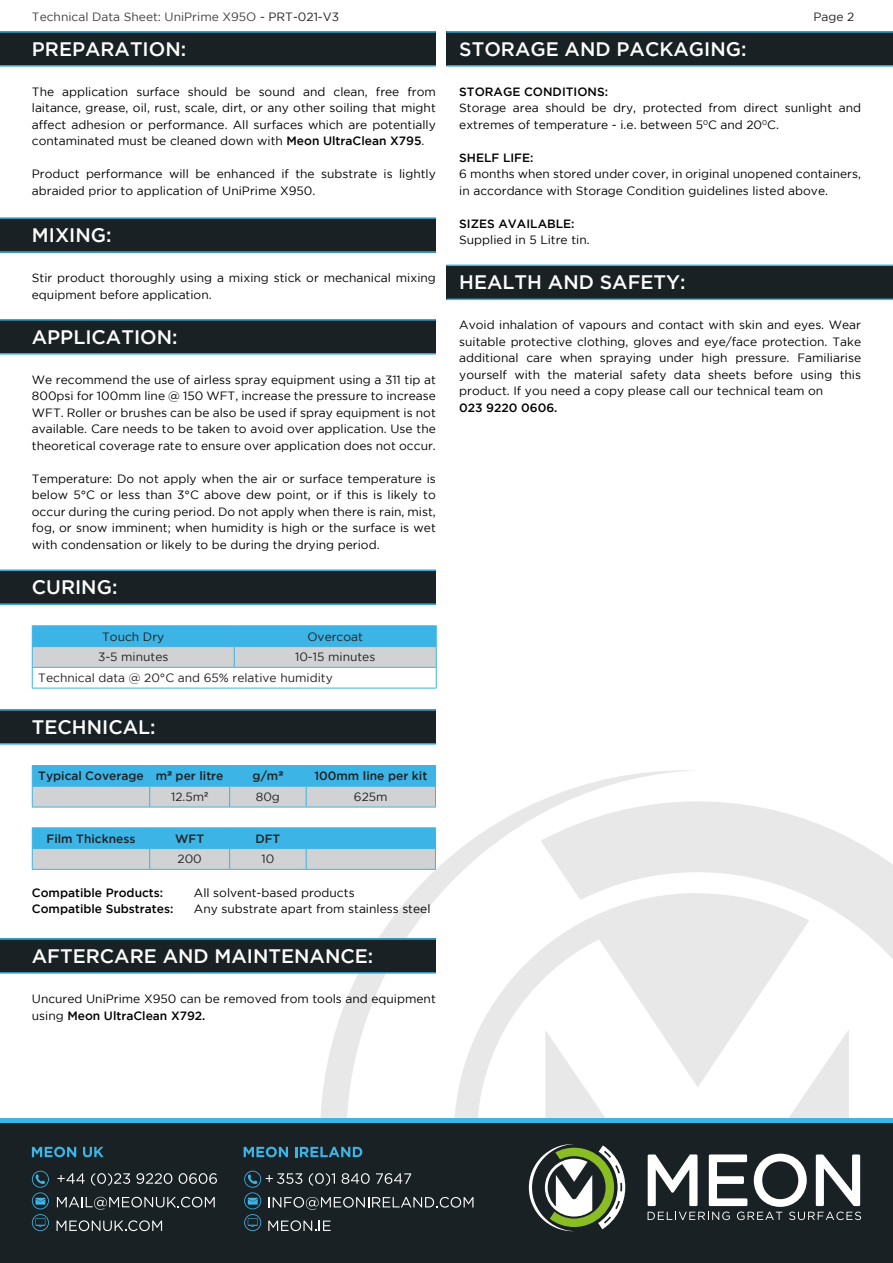
<style>
.page{position:relative;width:893px;height:1263px;background:#fff}
.page>*{position:absolute;margin:0;border:0;box-sizing:border-box;transform-origin:0 0}
.Gotham_11pt{font:500 19.5px "Gotham";color:#fff}
.Gotham_11pt-2{font:12px/16.5px "Gotham";color:#000001}
.Gotham_11pt-3{font:12px "Gotham";color:#231f20}
.Gotham_11pt-4{font:500 12px "Gotham";color:#000001}
.t1{font:500 12px "Gotham";color:#231f20}
.t2{font:12px "Gotham";color:#3e3e3f}
.s1{color:#231f20}
.s2{font-weight:500}
.s3{font-family:"Arial";font-weight:900}
.s4{font-family:"Arial"}
</style>
<div class="page">
<svg style="left:700px;top:801px;width:193px;height:317px"></svg>
<svg style="left:321px;top:770px;width:379px;height:348px"></svg>
<div style="left:0;top:32px;width:436px;height:34px;background:#192125"></div>
<hr style="left:0;top:65px;width:436px;height:2px;background:#3cb4e5">
<hr style="left:0;top:31px;width:436px;height:2px;background:#3cb4e5">
<div style="left:446px;top:32px;width:447px;height:34px;background:#192125"></div>
<hr style="left:446px;top:65px;width:447px;height:2px;background:#3cb4e5">
<hr style="left:446px;top:31px;width:447px;height:2px;background:#3cb4e5">
<div style="left:446px;top:265px;width:447px;height:34px;background:#192125"></div>
<hr style="left:446px;top:299px;width:447px;height:1px;background:#3cb4e5">
<hr style="left:446px;top:265px;width:447px;height:1px;background:#3cb4e5">
<div style="left:0;top:320px;width:436px;height:34px;background:#192125"></div>
<hr style="left:0;top:353px;width:436px;height:2px;background:#3cb4e5">
<hr style="left:0;top:319px;width:436px;height:2px;background:#3cb4e5">
<div style="left:0;top:218px;width:436px;height:34px;background:#192125"></div>
<hr style="left:0;top:251px;width:436px;height:2px;background:#3cb4e5">
<hr style="left:0;top:217px;width:436px;height:2px;background:#3cb4e5">
<div style="left:0;top:570px;width:436px;height:34px;background:#192125"></div>
<hr style="left:0;top:603px;width:436px;height:2px;background:#3cb4e5">
<hr style="left:0;top:569px;width:436px;height:2px;background:#3cb4e5">
<div style="left:0;top:710px;width:436px;height:34px;background:#192125"></div>
<hr style="left:0;top:743px;width:436px;height:2px;background:#3cb4e5">
<hr style="left:0;top:709px;width:436px;height:2px;background:#3cb4e5">
<div style="left:0;top:939px;width:436px;height:34px;background:#192125"></div>
<hr style="left:0;top:972px;width:436px;height:2px;background:#3cb4e5">
<hr style="left:0;top:938px;width:436px;height:2px;background:#3cb4e5">
<div style="left:0;top:1123px;width:893px;height:140px;background:#192125"></div>
<div style="left:0;top:1118px;width:893px;height:5px;background:#3cb4e5"></div>
<svg style="left:648px;top:1154px;width:213px;height:66px"></svg>
<svg style="left:529px;top:1144px;width:96px;height:87px"></svg>
<svg style="left:32px;top:1171px;width:17px;height:60px"></svg>
<svg style="left:32px;top:1147px;width:44px;height:10px"></svg>
<svg style="left:83px;top:1147px;width:21px;height:10px"></svg>
<svg style="left:57px;top:1173px;width:28px;height:11px"></svg>
<svg style="left:91px;top:1173px;width:39px;height:13px"></svg>
<svg style="left:136px;top:1173px;width:36px;height:11px"></svg>
<svg style="left:179px;top:1173px;width:38px;height:11px"></svg>
<svg style="left:57px;top:1197px;width:158px;height:13px"></svg>
<svg style="left:57px;top:1220px;width:105px;height:11px"></svg>
<svg style="left:244px;top:1147px;width:44px;height:10px"></svg>
<svg style="left:295px;top:1147px;width:67px;height:10px"></svg>
<svg style="left:244px;top:1171px;width:229px;height:60px"></svg>
<hr style="left:32px;top:625px;width:202px;height:1px;background:#3cb4e5">
<hr style="left:234px;top:625px;width:203px;height:1px;background:#3cb4e5">
<svg style="left:32px;top:626px;width:405px;height:62px"></svg>
<hr style="left:32px;top:688px;width:202px;height:1px;background:#3cb4e5">
<hr style="left:234px;top:688px;width:203px;height:1px;background:#3cb4e5">
<svg style="left:32px;top:765px;width:404px;height:104px"></svg>
<hr style="left:32px;top:869px;width:118px;height:1px;background:#3cb4e5">
<hr style="left:150px;top:869px;width:80px;height:1px;background:#3cb4e5">
<hr style="left:230px;top:869px;width:76px;height:1px;background:#3cb4e5">
<hr style="left:306px;top:869px;width:130px;height:1px;background:#3cb4e5">
<hr style="left:32px;top:807px;width:118px;height:1px;background:#3cb4e5">
<hr style="left:150px;top:807px;width:80px;height:1px;background:#3cb4e5">
<hr style="left:230px;top:807px;width:76px;height:1px;background:#3cb4e5">
<hr style="left:306px;top:807px;width:130px;height:1px;background:#3cb4e5">
<hr style="left:32px;top:827px;width:118px;height:1px;background:#3cb4e5">
<hr style="left:150px;top:827px;width:80px;height:1px;background:#3cb4e5">
<hr style="left:230px;top:827px;width:76px;height:1px;background:#3cb4e5">
<hr style="left:306px;top:827px;width:130px;height:1px;background:#3cb4e5">
<p class="t2" style="left:32px;top:10px;width:309px">Technical Data Sheet: UniPrime X95O <span class="s1">- PRT-021-V3</span></p>
<p class="Gotham_11pt-3" style="left:813px;top:10px;width:42px">Page 2</p>
<p class="Gotham_11pt" style="left:32px;top:38px;width:156px">PREPARATION:</p>
<p class="Gotham_11pt-2" style="left:32px;top:83px;width:405px;text-align:justify">The application surface should be sound and clean, free from laitance, grease, oil, rust, scale, dirt, or any other soiling that might affect adhesion or performance. All surfaces which are potentially contaminated must be cleaned down with <span class="s2">Meon UltraClean X795</span>.</p>
<p class="Gotham_11pt-2" style="left:32px;top:166px;width:405px">Product performance will be enhanced if the substrate is lightly abraided prior to application of UniPrime X950.</p>
<p class="Gotham_11pt" style="left:32px;top:224px;width:81px">MIXING:</p>
<p class="Gotham_11pt-2" style="left:32px;top:269px;width:405px">Stir product thoroughly using a mixing stick or mechanical mixing equipment before application.</p>
<p class="Gotham_11pt" style="left:32px;top:326px;width:147px">APPLICATION:</p>
<p class="Gotham_11pt-2" style="left:32px;top:371px;width:405px;text-align:justify">We recommend the use of airless spray equipment using a 311 tip at 800psi for 100mm line @ 150 WFT, increase the pressure to increase WFT. Roller or brushes can be also be used if spray equipment is not available. Care needs to be taken to avoid over application. Use the theoretical coverage rate to ensure over application does not occur.</p>
<p class="Gotham_11pt-2" style="left:32px;top:470px;width:405px;text-align:justify">Temperature: Do not apply when the air or surface temperature is below 5°C or less than 3°C above dew point, or if this is likely to occur during the curing period. Do not apply when there is rain, mist, fog, or snow imminent; when humidity is high or the surface is wet with condensation or likely to be during the drying period.</p>
<p class="Gotham_11pt" style="left:32px;top:576px;width:87px">CURING:</p>
<p class="Gotham_11pt-3" style="left:102px;top:630px;width:64px">Touch Dry</p>
<p class="Gotham_11pt-3" style="left:307px;top:630px;width:57px">Overcoat</p>
<p class="Gotham_11pt-3" style="left:98px;top:650px;width:72px">3-5 minutes</p>
<p class="Gotham_11pt-3" style="left:295px;top:650px;width:82px">10-15 minutes</p>
<p class="Gotham_11pt-3" style="left:38px;top:671px;width:296px">Technical data @ 20°C and 65% relative humidity</p>
<p class="Gotham_11pt" style="left:32px;top:716px;width:125px">TECHNICAL:</p>
<p class="t1" style="left:38px;top:769px;width:107px">Typical Coverage</p>
<p class="t1" style="left:156px;top:769px;width:69px">m<span class="s3">²</span> per litre</p>
<p class="t1" style="left:253px;top:769px;width:32px">g/m<span class="s3">²</span></p>
<p class="t1" style="left:314px;top:769px;width:114px">100mm line per kit</p>
<p class="Gotham_11pt-3" style="left:171px;top:790px;width:39px">12.5m<span class="s4">²</span></p>
<p class="Gotham_11pt-3" style="left:256px;top:790px;width:26px">80g</p>
<p class="Gotham_11pt-3" style="left:354px;top:790px;width:35px">625m</p>
<p class="t1" style="left:47px;top:831px;width:90px">Film Thickness</p>
<p class="t1" style="left:175px;top:831px;width:31px">WFT</p>
<p class="t1" style="left:255px;top:831px;width:27px">DFT</p>
<p class="Gotham_11pt-3" style="left:177px;top:852px;width:26px">200</p>
<p class="Gotham_11pt-3" style="left:261px;top:852px;width:14px">10</p>
<p class="Gotham_11pt-4" style="left:32px;top:886px;width:133px">Compatible Products:</p>
<p class="Gotham_11pt-2" style="left:194px;top:884px;width:162px">All solvent-based products</p>
<p class="Gotham_11pt-4" style="left:32px;top:902px;width:143px">Compatible Substrates:</p>
<p class="Gotham_11pt-2" style="left:194px;top:900px;width:238px">Any substrate apart from stainless steel</p>
<p class="Gotham_11pt" style="left:32px;top:945px;width:343px">AFTERCARE AND MAINTENANCE:</p>
<p class="Gotham_11pt-2" style="left:32px;top:990px;width:405px">Uncured UniPrime X950 can be removed from tools and equipment using <span class="s2">Meon UltraClean X792.</span></p>
<p class="Gotham_11pt" style="left:459px;top:38px;width:289px">STORAGE AND PACKAGING:</p>
<p class="Gotham_11pt-4" style="left:459px;top:85px;width:150px">STORAGE CONDITIONS:</p>
<p class="Gotham_11pt-2" style="left:459px;top:100px;width:403px">Storage area should be dry, protected from direct sunlight and extremes of temperature - i.e. between 5<sup>0</sup>C and 20<sup>0</sup>C.</p>
<p class="Gotham_11pt-4" style="left:459px;top:151px;width:76px">SHELF LIFE:</p>
<p class="Gotham_11pt-2" style="left:459px;top:166px;width:403px">6 months when stored under cover, in original unopened containers, in accordance with Storage Condition guidelines listed above.</p>
<p class="Gotham_11pt-4" style="left:459px;top:217px;width:117px">SIZES AVAILABLE:</p>
<p class="Gotham_11pt-2" style="left:459px;top:232px;width:132px">Supplied in 5 Litre tin.</p>
<p class="Gotham_11pt" style="left:459px;top:271px;width:228px">HEALTH AND SAFETY:</p>
<p class="Gotham_11pt-2" style="left:459px;top:317px;width:403px;text-align:justify">Avoid inhalation of vapours and contact with skin and eyes. Wear suitable protective clothing, gloves and eye/face protection. Take additional care when spraying under high pressure. Familiarise yourself with the material safety data sheets before using this product. If you need a copy please call our technical team on</p>
<p class="Gotham_11pt-4" style="left:459px;top:401px;width:100px">023 9220 0606.</p>
</div>
